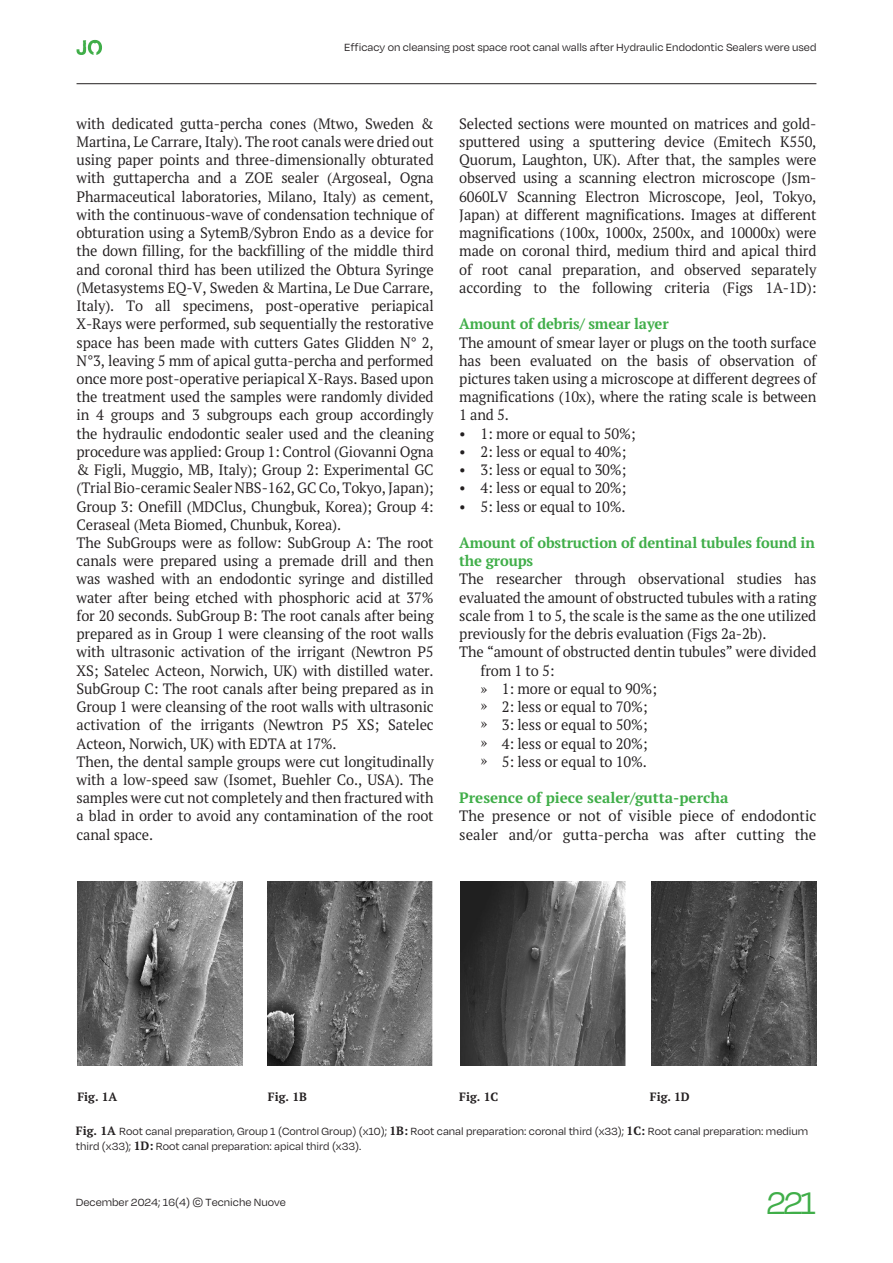
<style>
.page{position:relative;width:893px;height:1263px;background:#fff}
.page>*{position:absolute;margin:0;border:0;box-sizing:border-box;transform-origin:0 0}
.t1{font:36px "Degular";color:#40ae49}
.t2{font:15px/18.3px "PT Serif Pro";letter-spacing:-.01em;color:#231f20}
.t3{font:700 15px/18.3px "PT Serif Pro";letter-spacing:-.01em;color:#40ae49}
.t4{font:12px/14.4px "Degular";color:#231f20}
.t5{font:700 12px "PT Serif Pro";color:#231f20}
.s1{font-family:"PT Serif Pro";font-weight:700}
</style>
<div class="page">
<hr style="left:77px;top:83px;width:739px;height:1px;background:#231f20">
<svg style="left:77px;top:40px;width:25px;height:15px"></svg>
<img style="left:77px;top:882px;width:165px;height:183px">
<img style="left:268px;top:882px;width:165px;height:183px">
<img style="left:460px;top:882px;width:165px;height:183px">
<img style="left:651px;top:882px;width:165px;height:183px">
<p class="t4" style="left:344px;top:40px;width:474px">Efficacy on cleansing post space root canal walls after Hydraulic Endodontic Sealers were used</p>
<p class="t2" style="left:77px;top:114px;width:359px">with dedicated gutta-percha cones (Mtwo, Sweden &amp; Martina, Le Carrare, Italy). The root canals were dried out using paper points and three-dimensionally obturated with guttapercha and a ZOE sealer (Argoseal, Ogna Pharmaceutical laboratories, Milano, Italy) as cement, with the continuous-wave of condensation technique of obturation using a SytemB/Sybron Endo as a device for the down filling, for the backfilling of the middle third and coronal third has been utilized the Obtura Syringe (Metasystems EQ-V, Sweden &amp; Martina, Le Due Carrare, Italy). To all specimens, post-operative periapical X-Rays were performed, sub sequentially the restorative space has been made with cutters Gates Glidden N° 2, N°3, leaving 5 mm of apical gutta-percha and performed once more post-operative periapical X-Rays. Based upon the treatment used the samples were randomly divided in 4 groups and 3 subgroups each group accordingly the hydraulic endodontic sealer used and the cleaning procedure was applied: Group 1: Control (Giovanni Ogna &amp; Figli, Muggio, MB, Italy); Group 2: Experimental GC (Trial Bio-ceramic Sealer NBS-162, GC Co, Tokyo, Japan); Group 3: Onefill (MDClus, Chungbuk, Korea); Group 4:<br>Ceraseal (Meta Biomed, Chunbuk, Korea).<br>The SubGroups were as follow: SubGroup A: The root canals were prepared using a premade drill and then was washed with an endodontic syringe and distilled water after being etched with phosphoric acid at 37% for 20 seconds. SubGroup B: The root canals after being prepared as in Group 1 were cleansing of the root walls with ultrasonic activation of the irrigant (Newtron P5<br>XS; Satelec Acteon, Norwich, UK) with distilled water.<br>SubGroup C: The root canals after being prepared as in Group 1 were cleansing of the root walls with ultrasonic activation of the irrigants (Newtron P5 XS; Satelec Acteon, Norwich, UK) with EDTA at 17%.<br>Then, the dental sample groups were cut longitudinally with a low-speed saw (Isomet, Buehler Co., USA). The samples were cut not completely and then fractured with a blad in order to avoid any contamination of the root canal space.</p>
<p class="t2" style="left:459px;top:114px;width:359px;text-align:justify">Selected sections were mounted on matrices and gold&shy;sputtered using a sputtering device (Emitech K550, Quorum, Laughton, UK). After that, the samples were observed using a scanning electron microscope (Jsm-6060LV Scanning Electron Microscope, Jeol, Tokyo, Japan) at different magnifications. Images at different magnifications (100x, 1000x, 2500x, and 10000x) were made on coronal third, medium third and apical third of root canal preparation, and observed separately according to the following criteria (Figs 1A-1D):</p>
<p class="t3" style="left:459px;top:315px;width:211px">Amount of debris/ smear layer</p>
<p class="t2" style="left:459px;top:333px;width:359px;text-align:justify">The amount of smear layer or plugs on the tooth surface has been evaluated on the basis of observation of pictures taken using a microscope at different degrees of magnifications (10x), where the rating scale is between 1 and 5.</p>
<p class="t2" style="left:459px;top:424px;width:178px">• 1: more or equal to 50%;</p>
<p class="t2" style="left:459px;top:442px;width:169px">• 2: less or equal to 40%;</p>
<p class="t2" style="left:459px;top:460px;width:169px">• 3: less or equal to 30%;</p>
<p class="t2" style="left:459px;top:479px;width:169px">• 4: less or equal to 20%;</p>
<p class="t2" style="left:459px;top:497px;width:168px">• 5: less or equal to 10%.</p>
<p class="t3" style="left:459px;top:533px;width:357px">Amount of obstruction of dentinal tubules found in the groups</p>
<p class="t2" style="left:459px;top:570px;width:359px">The researcher through observational studies has</p>
<p class="t2" style="left:459px;top:588px;width:359px">evaluated the amount of obstructed tubules with a rating</p>
<p class="t2" style="left:459px;top:606px;width:359px">scale from 1 to 5, the scale is the same as the one utilized</p>
<p class="t2" style="left:459px;top:624px;width:309px">previously for the debris evaluation (Figs 2a-2b).</p>
<p class="t2" style="left:459px;top:643px;width:359px">The “amount of obstructed dentin tubules” were divided</p>
<p class="t2" style="left:480px;top:661px;width:75px">from 1 to 5:</p>
<p class="t2" style="left:480px;top:679px;width:178px">» 1: more or equal to 90%;</p>
<p class="t2" style="left:480px;top:697px;width:169px">» 2: less or equal to 70%;</p>
<p class="t2" style="left:480px;top:715px;width:169px">» 3: less or equal to 50%;</p>
<p class="t2" style="left:480px;top:734px;width:169px">» 4: less or equal to 20%;</p>
<p class="t2" style="left:480px;top:752px;width:168px">» 5: less or equal to 10%.</p>
<p class="t3" style="left:459px;top:788px;width:271px">Presence of piece sealer/gutta-percha</p>
<p class="t2" style="left:459px;top:807px;width:359px">The presence or not of visible piece of endodontic sealer and/or gutta-percha was after cutting the</p>
<p class="t5" style="left:77px;top:1088px;width:41px">Fig. 1A</p>
<p class="t5" style="left:268px;top:1088px;width:41px">Fig. 1B</p>
<p class="t5" style="left:459px;top:1088px;width:41px">Fig. 1C</p>
<p class="t5" style="left:650px;top:1088px;width:41px">Fig. 1D</p>
<p class="t4" style="left:76px;top:1124px;width:734px"><span class="s1">Fig. 1A</span> Root canal preparation, Group 1 (Control Group) (x10); <span class="s1">1B:</span> Root canal preparation: coronal third (x33); <span class="s1">1C:</span> Root canal preparation: medium third (x33); <span class="s1">1D:</span> Root canal preparation: apical third (x33).</p>
<p class="t4" style="left:76px;top:1195px;width:211px">December 2024; 16(4) © Tecniche Nuove</p>
<h1 class="t1" style="left:766px;top:1181px;width:52px">221</h1>
</div>
